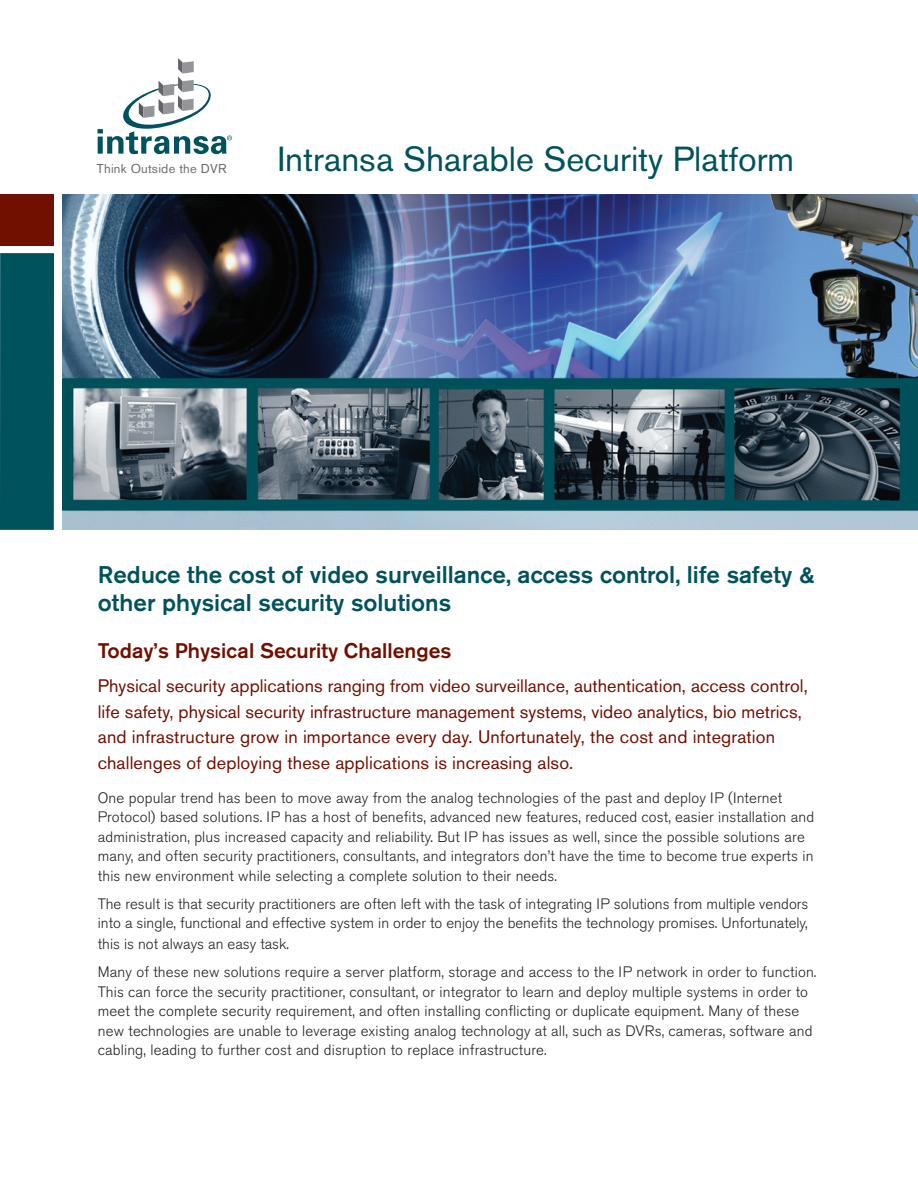
<style>
.page{position:relative;width:918px;height:1188px;background:#fff}
.page>*{position:absolute;margin:0;border:0;box-sizing:border-box;transform-origin:0 0}
.t1{font:34.5px "Akzidenz Grotesk BE";color:#00525d}
.body{font:500 24px/28.5px "Akzidenz Grotesk BE";color:#00525d}
.body-2{font:500 21px "Akzidenz Grotesk BE";color:#6f1000}
.body-3{font:18px/25.5px "Akzidenz Grotesk BE";color:#6f1000}
.body-4{font:300 15px/19.5px "Akzidenz Grotesk BE";letter-spacing:.01em;color:#231f20}
.t2{font:12.75px "Akzidenz Grotesk BQ";letter-spacing:.02em;color:#6c6d70}
</style>
<div class="page">
<div style="left:0;top:195px;width:54px;height:51px;background:#6f1000"></div>
<img style="left:62px;top:195px;width:856px;height:335px">
<div style="left:0;top:253px;width:54px;height:277px;background:#00525d"></div>
<svg style="left:97px;top:58px;width:135px;height:96px"></svg>
<p class="t2" style="left:97px;top:161px;width:131px">Think Outside the DVR</p>
<p class="t1" style="left:277px;top:138px;width:518px">Intransa Sharable Security Platform</p>
<p class="body" style="left:98px;top:560px;width:718px">Reduce the cost of video surveillance, access control, life safety &amp; other physical security solutions</p>
<p class="body-2" style="left:98px;top:638px;width:355px">Today’s Physical Security Challenges</p>
<p class="body-3" style="left:98px;top:673px;width:711px">Physical security applications ranging from video surveillance, authentication, access control, life safety, physical security infrastructure management systems, video analytics, bio metrics, and infrastructure grow in importance every day. Unfortunately, the cost and integration challenges of deploying these applications is increasing also.</p>
<p class="body-4" style="left:98px;top:788px;width:718px">One popular trend has been to move away from the analog technologies of the past and deploy IP (Internet Protocol) based solutions. IP has a host of benefits, advanced new features, reduced cost, easier installation and administration, plus increased capacity and reliability. But IP has issues as well, since the possible solutions are many, and often security practitioners, consultants, and integrators don’t have the time to become true experts in this new environment while selecting a complete solution to their needs.</p>
<p class="body-4" style="left:98px;top:894px;width:712px">The result is that security practitioners are often left with the task of integrating IP solutions from multiple vendors into a single, functional and effective system in order to enjoy the benefits the technology promises. Unfortunately,</p>
<p class="body-4" style="left:98px;top:935px;width:193px">this is not always an easy task.</p>
<p class="body-4" style="left:98px;top:963px;width:720px">Many of these new solutions require a server platform, storage and access to the IP network in order to function.<br>This can force the security practitioner, consultant, or integrator to learn and deploy multiple systems in order to meet the complete security requirement, and often installing conflicting or duplicate equipment. Many of these new technologies are unable to leverage existing analog technology at all, such as DVRs, cameras, software and cabling, leading to further cost and disruption to replace infrastructure.</p>
</div>
